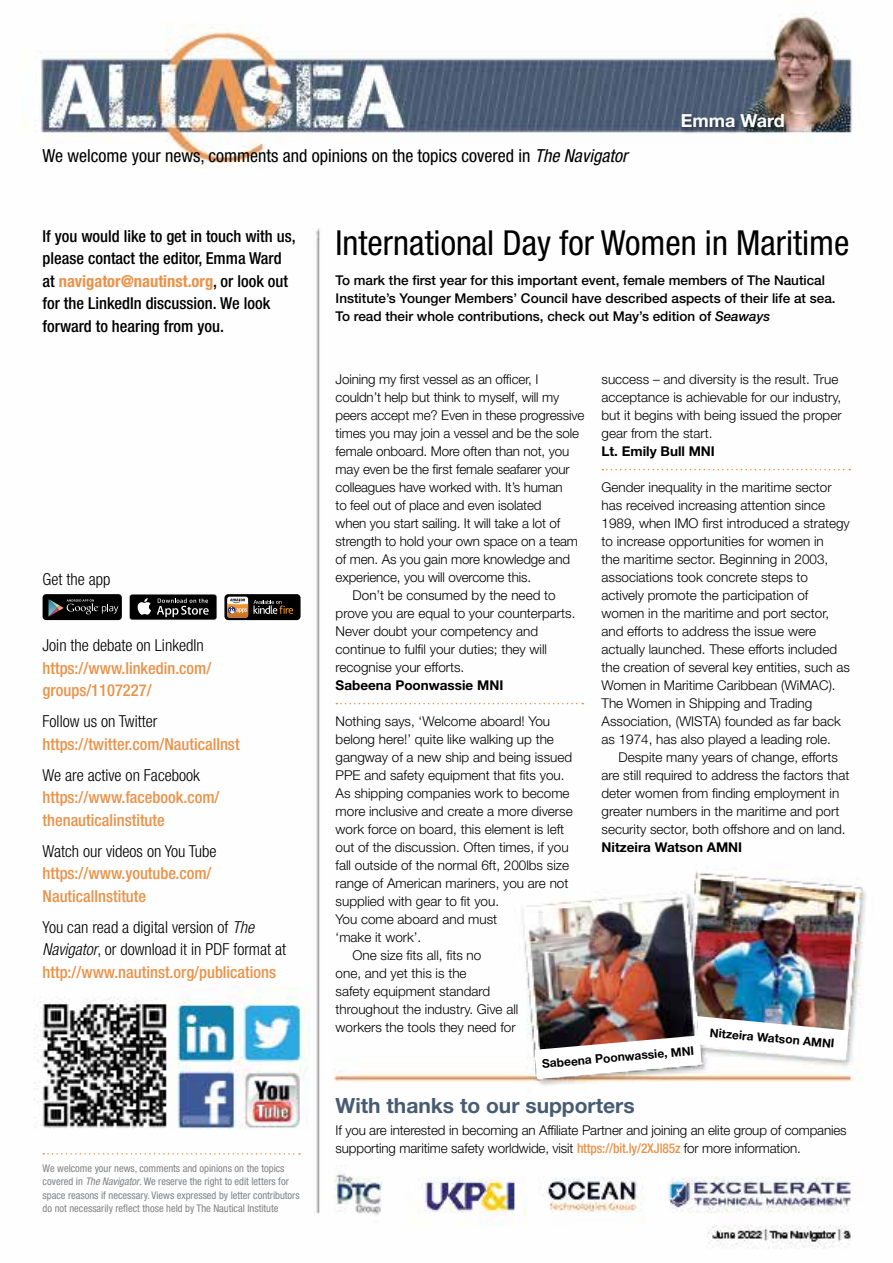
<style>
.page{position:relative;width:893px;height:1263px;background:#fff}
.page>*{position:absolute;margin:0;border:0;box-sizing:border-box;transform-origin:0 0}
.t1{font:condensed 34.5px "Helvetica Neue LT Std";color:#000}
.t2{font:700 21px "Helvetica Neue LT Std";color:#475c72}
.t3{font:condensed 18px "Helvetica Neue LT Std";color:#000}
.t4{font:700 18px "Helvetica Neue LT Std";color:#fff}
.t5{font:300 condensed 16.5px/22.5px "Helvetica Neue LT Std";color:#000}
.t6{font:500 condensed 16.5px/22.5px "Helvetica Neue LT Std";color:#eb9249}
.t7{font:500 condensed 16.5px/22.5px "Helvetica Neue LT Std";color:#000}
.t8{font:300 13.5px/18px "Helvetica Neue LT Std";color:#000}
.t9{font:500 13.5px/18px "Helvetica Neue LT Std";color:#000}
.t10{font:700 13.5px "Helvetica Neue LT Std";color:#000}
.t11{font:700 12px "Helvetica Neue LT Std";color:#000}
.t12{font:condensed 10.5px/13.5px "Helvetica Neue LT Std";color:#808285}
.s1{font-style:italic}
.s2{font-weight:700;color:#eb9249}
.s3{font-weight:500;color:#eb9249}
.s4{font-weight:500;font-stretch:condensed;color:#eb9249}
</style>
<div class="page">
<img style="left:22px;top:12px;width:844px;height:1237px">
<div style="left:680px;top:112px;width:110px;height:22px;background:#000;opacity:.5"></div>
<svg style="left:129px;top:594px;width:88px;height:26px"></svg>
<div style="left:130px;top:595px;width:86px;height:24px;background:#000;border-radius:2px"></div>
<svg style="left:137px;top:598px;width:14px;height:17px"></svg>
<svg style="left:157px;top:598px;width:52px;height:19px"></svg>
<div style="left:43px;top:594px;width:79px;height:26px;background:#000;border-radius:4px"></div>
<svg style="left:49px;top:599px;width:69px;height:17px"></svg>
<div style="left:224px;top:594px;width:77px;height:26px;background:#000;border-radius:4px"></div>
<svg style="left:227px;top:597px;width:21px;height:21px"></svg>
<svg style="left:254px;top:600px;width:39px;height:14px"></svg>
<svg style="left:43px;top:1153px;width:257px;height:1px"></svg>
<svg style="left:336px;top:703px;width:247px;height:1px"></svg>
<svg style="left:602px;top:469px;width:248px;height:1px"></svg>
<img style="left:535px;top:1016px;width:313px;height:63px">
<h3 class="t3" style="left:43px;top:146px;width:586px">We welcome your news, comments and opinions on the topics covered in <span class="s1">The Navigator</span></h3>
<h3 class="t4" style="left:681px;top:110px;width:105px">Emma Ward</h3>
<p class="t7" style="left:43px;top:224px;width:255px">If you would like to get in touch with us, please contact the editor, Emma Ward at <span class="s2">navigator@nautinst.org</span>, or look out for the LinkedIn discussion. We look forward to hearing from you.</p>
<p class="t5" style="left:43px;top:568px;width:69px">Get the app</p>
<p class="t5" style="left:43px;top:634px;width:163px">Join the debate on LinkedIn</p>
<p class="t6" style="left:43px;top:656px;width:170px">https://www.linkedin.com/ groups/1107227/</p>
<p class="t5" style="left:43px;top:710px;width:116px">Follow us on Twitter</p>
<p class="t6" style="left:43px;top:732px;width:199px">https://twitter.com/NauticalInst</p>
<p class="t5" style="left:43px;top:763px;width:159px">We are active on Facebook</p>
<p class="t6" style="left:43px;top:786px;width:178px">https://www.facebook.com/ thenauticalinstitute</p>
<p class="t5" style="left:43px;top:839px;width:176px">Watch our videos on You Tube</p>
<p class="t6" style="left:43px;top:862px;width:170px">https://www.youtube.com/<br>NauticalInstitute</p>
<p class="t5" style="left:43px;top:915px;width:245px">You can read a digital version of <span class="s1">The<br>Navigator</span>, or download it in PDF format at <span class="s3">http://www.nautinst.org/publications</span></p>
<p class="t12" style="left:43px;top:1161px;width:258px">We welcome your news, comments and opinions on the topics covered in <span class="s1">The Navigator</span>. We reserve the right to edit letters for space reasons if necessary. Views expressed by letter contributors do not necessarily reflect those held by The Nautical Institute</p>
<h1 class="t1" style="left:336px;top:222px;width:515px">International Day for Women in Maritime</h1>
<p class="t9" style="left:336px;top:271px;width:501px">To mark the first year for this important event, female members of The Nautical<br>Institute’s Younger Members’ Council have described aspects of their life at sea.<br>To read their whole contributions, check out May’s edition of <span class="s1">Seaways</span></p>
<p class="t8" style="left:336px;top:369px;width:204px">Joining my first vessel as an officer, I</p>
<p class="t8" style="left:336px;top:387px;width:225px">couldn’t help but think to myself, will my</p>
<p class="t8" style="left:336px;top:405px;width:250px">peers accept me? Even in these progressive</p>
<p class="t8" style="left:336px;top:423px;width:245px">times you may join a vessel and be the sole</p>
<p class="t8" style="left:336px;top:441px;width:235px">female onboard. More often than not, you</p>
<p class="t8" style="left:336px;top:459px;width:236px">may even be the first female seafarer your</p>
<p class="t8" style="left:336px;top:477px;width:229px">colleagues have worked with. It’s human</p>
<p class="t8" style="left:336px;top:495px;width:207px">to feel out of place and even isolated</p>
<p class="t8" style="left:336px;top:513px;width:226px">when you start sailing. It will take a lot of</p>
<p class="t8" style="left:336px;top:531px;width:244px">strength to hold your own space on a team</p>
<p class="t8" style="left:336px;top:549px;width:236px">of men. As you gain more knowledge and</p>
<p class="t8" style="left:336px;top:567px;width:197px">experience, you will overcome this.</p>
<p class="t8" style="left:353px;top:585px;width:205px">Don’t be consumed by the need to</p>
<p class="t8" style="left:336px;top:603px;width:241px">prove you are equal to your counterparts.</p>
<p class="t8" style="left:336px;top:621px;width:204px">Never doubt your competency and</p>
<p class="t8" style="left:336px;top:639px;width:213px">continue to fulfil your duties; they will</p>
<p class="t8" style="left:336px;top:657px;width:130px">recognise your efforts.</p>
<p class="t10" style="left:336px;top:676px;width:169px">Sabeena Poonwassie MNI</p>
<p class="t8" style="left:336px;top:711px;width:216px">Nothing says, ‘Welcome aboard! You</p>
<p class="t8" style="left:336px;top:729px;width:220px">belong here!’ quite like walking up the</p>
<p class="t8" style="left:336px;top:747px;width:238px">gangway of a new ship and being issued</p>
<p class="t8" style="left:336px;top:765px;width:231px">PPE and safety equipment that fits you.</p>
<p class="t8" style="left:336px;top:783px;width:236px">As shipping companies work to become</p>
<p class="t8" style="left:336px;top:801px;width:239px">more inclusive and create a more diverse</p>
<p class="t8" style="left:336px;top:819px;width:230px">work force on board, this element is left</p>
<p class="t8" style="left:336px;top:837px;width:235px">out of the discussion. Often times, if you</p>
<p class="t8" style="left:336px;top:855px;width:235px">fall outside of the normal 6ft, 200lbs size</p>
<p class="t8" style="left:336px;top:873px;width:234px">range of American mariners, you are not</p>
<p class="t8" style="left:336px;top:891px;width:165px">supplied with gear to fit you.</p>
<p class="t8" style="left:336px;top:909px;width:163px">You come aboard and must</p>
<p class="t8" style="left:336px;top:927px;width:87px">‘make it work’.</p>
<p class="t8" style="left:353px;top:945px;width:130px">One size fits all, fits no</p>
<p class="t8" style="left:336px;top:963px;width:133px">one, and yet this is the</p>
<p class="t8" style="left:336px;top:981px;width:156px">safety equipment standard</p>
<p class="t8" style="left:336px;top:999px;width:184px">throughout the industry. Give all</p>
<p class="t8" style="left:336px;top:1017px;width:182px">workers the tools they need for</p>
<p class="t8" style="left:601px;top:369px;width:242px">success – and diversity is the result. True acceptance is achievable for our industry, but it begins with being issued the proper gear from the start.</p>
<p class="t10" style="left:601px;top:442px;width:115px">Lt. Emily Bull MNI</p>
<p class="t8" style="left:601px;top:477px;width:250px">Gender inequality in the maritime sector has received increasing attention since 1989, when IMO first introduced a strategy to increase opportunities for women in<br>the maritime sector. Beginning in 2003, associations took concrete steps to actively promote the participation of women in the maritime and port sector, and efforts to address the issue were actually launched. These efforts included the creation of several key entities, such as Women in Maritime Caribbean (WiMAC).<br>The Women in Shipping and Trading Association, (WISTA) founded as far back as 1974, has also played a leading role.</p>
<p class="t8" style="left:601px;top:747px;width:249px;text-indent:17px">Despite many years of change, efforts are still required to address the factors that deter women from finding employment in greater numbers in the maritime and port security sector, both offshore and on land.</p>
<p class="t10" style="left:601px;top:838px;width:142px">Nitzeira Watson AMNI</p>
<p class="t11" style="left:711px;top:1025px;width:127px;rotate:5deg">Nitzeira Watson AMNI</p>
<p class="t11" style="left:541px;top:1056px;width:154px;rotate:-5deg">Sabeena Poonwassie, MNI</p>
<h2 class="t2" style="left:336px;top:1092px;width:301px">With thanks to our supporters</h2>
<p class="t8" style="left:336px;top:1121px;width:513px">If you are interested in becoming an Affiliate Partner and joining an elite group of companies supporting maritime safety worldwide, visit <span class="s4">https://bit.ly/2XJl85z</span> for more information.</p>
</div>
